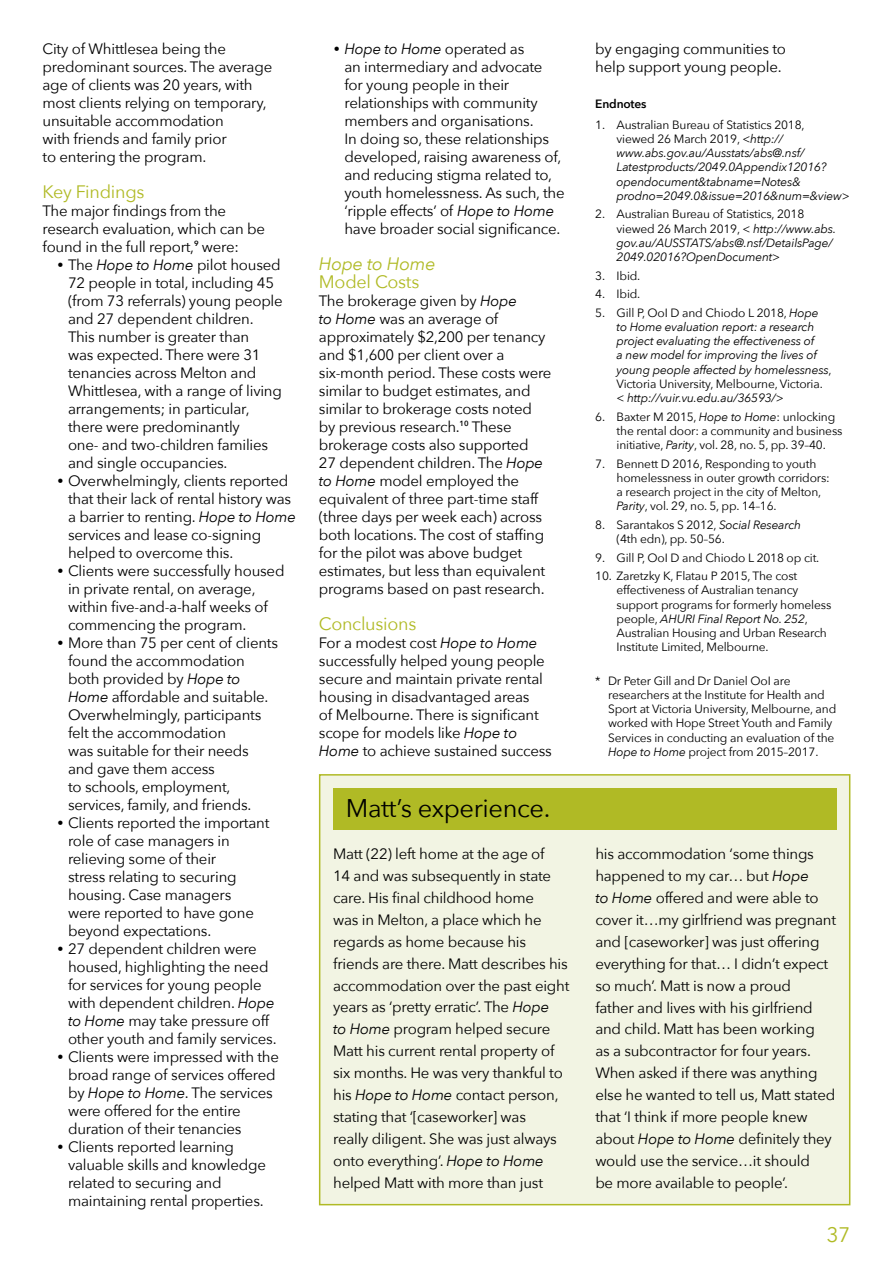
<style>
.page{position:relative;width:893px;height:1263px;background:#fff}
.page>*{position:absolute;margin:0;border:0;box-sizing:border-box;transform-origin:0 0}
.t1{font:25.5px "Avenir Next";letter-spacing:-.015em;color:#000}
.t2{font:21px "Avenir Next";color:#b0ba25}
.t3{font:18px "Avenir Next";letter-spacing:-.015em;color:#b0ba25}
.t4{font:italic 18px "Avenir Next";letter-spacing:-.015em;color:#b0ba25}
.t5{font:15px/18px "Avenir Next";letter-spacing:-.015em;color:#000}
.t6{font:12px/14.2px "Avenir Next";letter-spacing:-.015em;color:#000}
.t7{font:italic 12px/14.2px "Avenir Next";letter-spacing:-.015em;color:#000}
.t8{font:600 12px "Avenir Next";letter-spacing:-.015em;color:#000}
.s1{font-size:12px}
.s2{font-style:italic}
.s3{font-style:normal}
</style>
<div class="page">
<div style="left:320px;top:775px;width:530px;height:430px;background:#f2f4e3"></div>
<div style="left:333px;top:788px;width:503px;height:41px;background:#b0ba25"></div>
<div style="left:319px;top:774px;width:531px;height:431px;border:2px solid #b0ba25"></div>
<p class="t5" style="left:43px;top:39px;width:231px">City of Whittlesea being the predominant sources. The average age of clients was 20 years, with most clients relying on temporary, unsuitable accommodation<br>with friends and family prior<br>to entering the program.</p>
<p class="t3" style="left:43px;top:177px;width:103px">Key Findings</p>
<p class="t5" style="left:43px;top:201px;width:224px">The major findings from the research evaluation, which can be found in the full report,<sup>9</sup> were:</p>
<p class="t5" style="left:68px;top:255px;width:216px;text-indent:-11px"><span class="s1">•</span> The <span class="s2">Hope to Home</span> pilot housed<br>72 people in total, including 45 (from 73 referrals) young people and 27 dependent children.<br>This number is greater than<br>was expected. There were 31 tenancies across Melton and<br>Whittlesea, with a range of living arrangements; in particular, there were predominantly<br>one‑ and two‑children families and single occupancies.</p>
<p class="t5" style="left:68px;top:471px;width:229px;text-indent:-11px"><span class="s1">•</span> Overwhelmingly, clients reported that their lack of rental history was a barrier to renting. <span class="s2">Hope to Home </span>services and lease co‑signing helped to overcome this.</p>
<p class="t5" style="left:68px;top:561px;width:218px;text-indent:-11px"><span class="s1">•</span> Clients were successfully housed in private rental, on average, within five‑and‑a‑half weeks of commencing the program.</p>
<p class="t5" style="left:68px;top:633px;width:212px;text-indent:-11px"><span class="s1">•</span> More than 75 per cent of clients found the accommodation both provided by <span class="s2">Hope to<br>Home</span> affordable and suitable.<br>Overwhelmingly, participants felt the accommodation<br>was suitable for their needs and gave them access<br>to schools, employment, services, family, and friends.</p>
<p class="t5" style="left:68px;top:813px;width:203px;text-indent:-11px"><span class="s1">•</span> Clients reported the important role of case managers in relieving some of their<br>stress relating to securing housing. Case managers<br>were reported to have gone beyond expectations.</p>
<p class="t5" style="left:68px;top:939px;width:210px;text-indent:-11px"><span class="s1">•</span> 27 dependent children were housed, highlighting the need for services for young people with dependent children. <span class="s2">Hope to Home</span> may take pressure off other youth and family services.</p>
<p class="t5" style="left:68px;top:1047px;width:212px;text-indent:-11px"><span class="s1">•</span> Clients were impressed with the broad range of services offered by <span class="s2">Hope to Home</span>. The services were offered for the entire duration of their tenancies</p>
<p class="t5" style="left:68px;top:1137px;width:199px;text-indent:-11px"><span class="s1">•</span> Clients reported learning valuable skills and knowledge related to securing and maintaining rental properties.</p>
<p class="t5" style="left:344px;top:39px;width:222px;text-indent:-11px"><span class="s1">•</span> <span class="s2">Hope to Home</span> operated as<br>an intermediary and advocate for young people in their relationships with community members and organisations.<br>In doing so, these relationships developed, raising awareness of, and reducing stigma related to, youth homelessness. As such, the ‘ripple effects’ of <span class="s2">Hope to Home </span>have broader social significance.</p>
<p class="t4" style="left:319px;top:249px;width:118px">Hope to Home</p>
<p class="t3" style="left:319px;top:267px;width:102px">Model Costs</p>
<p class="t5" style="left:319px;top:291px;width:234px">The brokerage given by <span class="s2">Hope<br>to Home</span> was an average of approximately $2,200 per tenancy and $1,600 per client over a six‑month period. These costs were similar to budget estimates, and similar to brokerage costs noted by previous research.<sup>10</sup> These brokerage costs also supported<br>27 dependent children. The <span class="s2">Hope to Home</span> model employed the equivalent of three part‑time staff (three days per week each) across both locations. The cost of staffing for the pilot was above budget estimates, but less than equivalent programs based on past research.</p>
<p class="t3" style="left:319px;top:609px;width:99px">Conclusions</p>
<p class="t5" style="left:319px;top:633px;width:235px">For a modest cost <span class="s2">Hope to Home </span>successfully helped young people secure and maintain private rental housing in disadvantaged areas<br>of Melbourne. There is significant scope for models like <span class="s2">Hope to<br>Home</span> to achieve sustained success</p>
<p class="t5" style="left:595px;top:39px;width:192px">by engaging communities to help support young people.</p>
<p class="t8" style="left:595px;top:94px;width:53px">Endnotes</p>
<p class="t7" style="left:617px;top:117px;width:235px;text-indent:-21px"><span class="s3">1. Australian Bureau of Statistics 2018,<br>viewed 26 March 2019,</span> &lt;http:// www.abs.gov.au/Ausstats/abs@.nsf/ Latestproducts/2049.0Appendix12016? opendocument&amp;tabname=Notes&amp; prodno=2049.0&amp;issue=2016&amp;num=&amp;view&gt;</p>
<p class="t7" style="left:617px;top:207px;width:221px;text-indent:-21px"><span class="s3">2. Australian Bureau of Statistics, 2018 viewed 26 March 2019,</span> &lt; http://www.abs. gov.au/AUSSTATS/abs@.nsf/DetailsPage/ 2049.02016?OpenDocument&gt;</p>
<p class="t6" style="left:595px;top:268px;width:47px">3. Ibid.</p>
<p class="t6" style="left:595px;top:286px;width:47px">4. Ibid.</p>
<p class="t7" style="left:617px;top:305px;width:217px;text-indent:-21px"><span class="s3">5. Gill P, OoI D and Chiodo L 2018,</span> Hope to Home evaluation report: a research project evaluating the effectiveness of<br>a new model for improving the lives of young people affected by homelessness<span class="s3">, Victoria University, Melbourne, Victoria.</span></p>
<p class="t7" style="left:617px;top:390px;width:169px">&lt; http://vuir.vu.edu.au/36593/&gt;</p>
<p class="t6" style="left:617px;top:409px;width:227px;text-indent:-21px">6. Baxter M 2015, <span class="s2">Hope to Home</span>: unlocking the rental door: a community and business initiative, <span class="s2">Parity</span>, vol. 28, no. 5, pp. 39–40.</p>
<p class="t6" style="left:617px;top:456px;width:215px;text-indent:-21px">7. Bennett D 2016, Responding to youth homelessness in outer growth corridors: a research project in the city of Melton, <span class="s2">Parity</span>, vol. 29, no. 5, pp. 14–16.</p>
<p class="t6" style="left:617px;top:517px;width:186px;text-indent:-21px">8. Sarantakos S 2012, <span class="s2">Social Research </span>(4th edn), pp. 50–56.</p>
<p class="t6" style="left:595px;top:550px;width:226px">9. Gill P, OoI D and Chiodo L 2018 op cit.</p>
<p class="t6" style="left:617px;top:568px;width:216px;text-indent:-21px">10. Zaretzky K, Flatau P 2015, The cost effectiveness of Australian tenancy support programs for formerly homeless people, <span class="s2">AHURI Final Report No. 252</span>, Australian Housing and Urban Research Institute Limited, Melbourne.</p>
<p class="t6" style="left:608px;top:673px;width:230px;text-indent:-13px">* Dr Peter Gill and Dr Daniel OoI are researchers at the Institute for Health and Sport at Victoria University, Melbourne, and worked with Hope Street Youth and Family Services in conducting an evaluation of the <span class="s2">Hope to Home</span> project from 2015–2017.</p>
<h1 class="t1" style="left:346px;top:786px;width:206px">Matt’s experience.</h1>
<p class="t5" style="left:333px;top:842px;width:238px;line-height:21.9px">Matt (22) left home at the age of<br>14 and was subsequently in state care. His final childhood home<br>was in Melton, a place which he regards as home because his friends are there. Matt describes his accommodation over the past eight years as ‘pretty erratic’. The <span class="s2">Hope<br>to Home</span> program helped secure<br>Matt his current rental property of six months. He was very thankful to his <span class="s2">Hope to Home</span> contact person, stating that ‘[caseworker] was<br>really diligent. She was just always onto everything’. <span class="s2">Hope to Home </span>helped Matt with more than just</p>
<p class="t5" style="left:595px;top:842px;width:242px;line-height:21.9px">his accommodation ‘some things happened to my car… but <span class="s2">Hope<br>to Home</span> offered and were able to cover it…my girlfriend was pregnant and [caseworker] was just offering everything for that… I didn’t expect so much’. Matt is now a proud<br>father and lives with his girlfriend and child. Matt has been working<br>as a subcontractor for four years.<br>When asked if there was anything else he wanted to tell us, Matt stated that ‘I think if more people knew about <span class="s2">Hope to Home</span> definitely they would use the service…it should<br>be more available to people’.</p>
<h2 class="t2" style="left:826px;top:1217px;width:25px">37</h2>
</div>
